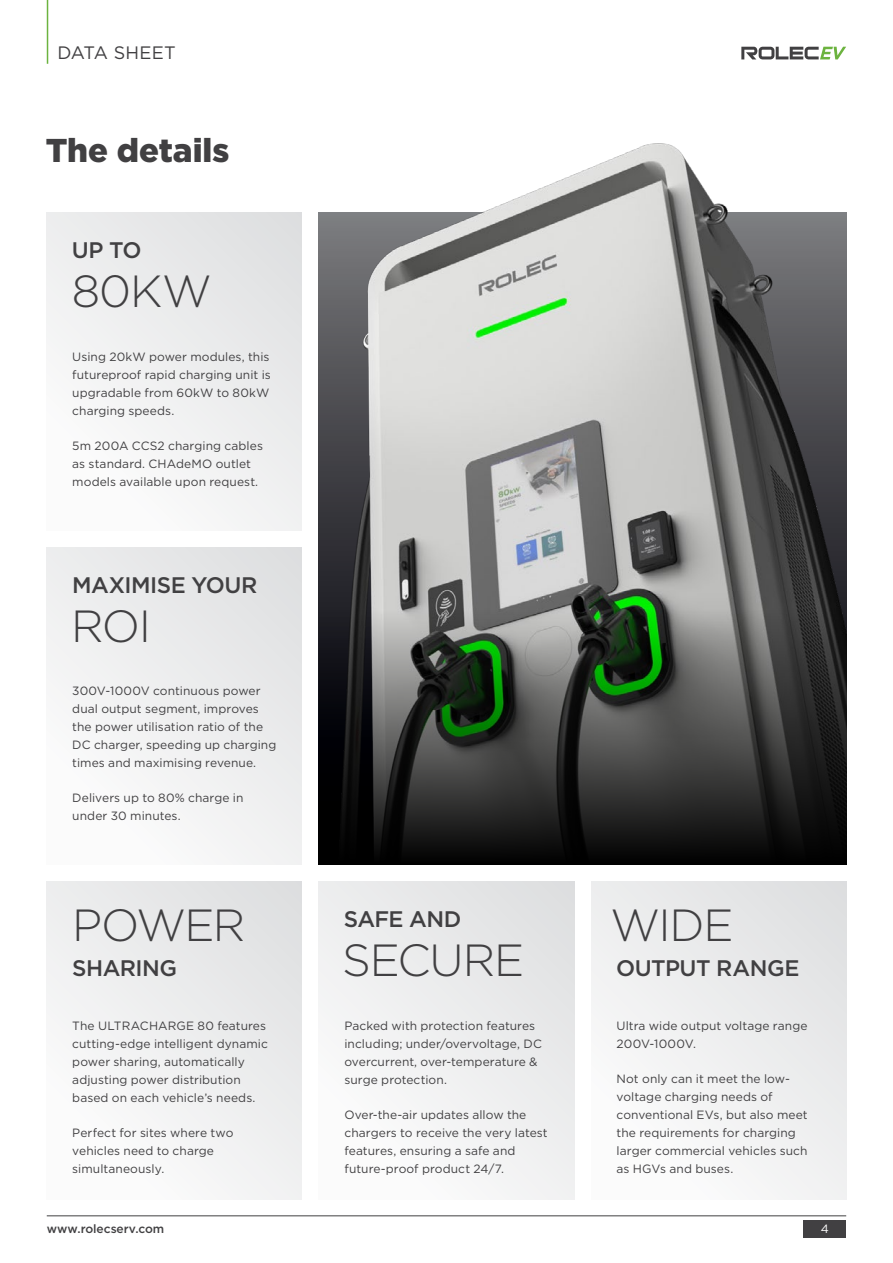
<style>
.page{position:relative;width:893px;height:1263px;background:#fff}
.page>*{position:absolute;margin:0;border:0;box-sizing:border-box;transform-origin:0 0}
.t1{font:300 45px "Gotham";letter-spacing:-.03em;color:#414042}
.t2{font:900 33px "Gotham";color:#414042}
.t3{font:500 22.5px "Gotham";letter-spacing:-.02em;color:#414042}
.t4{font:18px "Gotham";letter-spacing:.005em;color:#414042}
.t5{font:12px/18px "Gotham";letter-spacing:.005em;color:#414042}
.t6{font:500 12px "Gotham";letter-spacing:-.005em;color:#414042}
.t7{font:12px "Gotham";color:#fff}
</style>
<div class="page">
<div style="left:47px;top:213px;width:255px;height:317px;background:linear-gradient(to right,#f7f7f7,#e6e7e8)"></div>
<div style="left:47px;top:882px;width:255px;height:317px;background:linear-gradient(to right,#f7f7f7,#e6e7e8)"></div>
<div style="left:319px;top:882px;width:255px;height:317px;background:linear-gradient(to right,#f7f7f7,#e6e7e8)"></div>
<div style="left:591px;top:882px;width:255px;height:317px;background:linear-gradient(to right,#f7f7f7,#e6e7e8)"></div>
<div style="left:47px;top:547px;width:255px;height:318px;background:linear-gradient(to right,#f7f7f7,#e6e7e8)"></div>
<hr style="left:47px;top:0;width:1px;height:64px;background:#6cb33f">
<hr style="left:47px;top:1215px;width:799px;height:1px;background:#414042">
<div style="left:804px;top:1220px;width:42px;height:18px;background:#414042"></div>
<svg style="left:741px;top:47px;width:105px;height:12px"></svg>
<img style="left:319px;top:143px;width:527px;height:467px">
<svg style="left:319px;top:610px;width:527px;height:255px;background:#353935"></svg>
<h3 class="t4" style="left:57px;top:42px;width:120px">DATA SHEET</h3>
<h2 class="t2" style="left:46px;top:128px;width:185px">The details</h2>
<h3 class="t3" style="left:72px;top:236px;width:71px">UP TO</h3>
<h1 class="t1" style="left:72px;top:263px;width:142px">80KW</h1>
<p class="t5" style="left:72px;top:347px;width:200px">Using 20kW power modules, this futureproof rapid charging unit is upgradable from 60kW to 80kW charging speeds.</p>
<p class="t5" style="left:72px;top:436px;width:192px">5m 200A CCS2 charging cables as standard. CHAdeMO outlet models available upon request.</p>
<h3 class="t3" style="left:72px;top:570px;width:187px">MAXIMISE YOUR</h3>
<h1 class="t1" style="left:71px;top:597px;width:82px">ROI</h1>
<p class="t5" style="left:72px;top:682px;width:206px">300V-1000V continuous power dual output segment, improves the power utilisation ratio of the<br>DC charger, speeding up charging times and maximising revenue.</p>
<p class="t5" style="left:72px;top:789px;width:173px">Delivers up to 80% charge in under 30 minutes.</p>
<h1 class="t1" style="left:72px;top:896px;width:174px">POWER</h1>
<h3 class="t3" style="left:72px;top:954px;width:106px">SHARING</h3>
<p class="t5" style="left:72px;top:1016px;width:197px">The ULTRACHARGE 80 features cutting-edge intelligent dynamic power sharing, automatically adjusting power distribution based on each vehicle’s needs.</p>
<p class="t5" style="left:72px;top:1123px;width:163px">Perfect for sites where two vehicles need to charge simultaneously.</p>
<h3 class="t3" style="left:344px;top:905px;width:119px">SAFE AND</h3>
<h1 class="t1" style="left:342px;top:932px;width:183px">SECURE</h1>
<p class="t5" style="left:344px;top:1016px;width:199px">Packed with protection features including; under/overvoltage, DC overcurrent, over-temperature &amp; surge protection.</p>
<p class="t5" style="left:344px;top:1105px;width:205px">Over-the-air updates allow the chargers to receive the very latest features, ensuring a safe and future-proof product 24/7.</p>
<h1 class="t1" style="left:611px;top:896px;width:125px">WIDE</h1>
<h3 class="t3" style="left:616px;top:954px;width:185px">OUTPUT RANGE</h3>
<p class="t5" style="left:617px;top:1016px;width:192px">Ultra wide output voltage range<br>200V-1000V.</p>
<p class="t5" style="left:617px;top:1069px;width:193px">Not only can it meet the low&shy;voltage charging needs of conventional EVs, but also meet the requirements for charging larger commercial vehicles such as HGVs and buses.</p>
<p class="t6" style="left:47px;top:1221px;width:119px">www.rolecserv.com</p>
<p class="t7" style="left:821px;top:1221px;width:10px">4</p>
</div>
